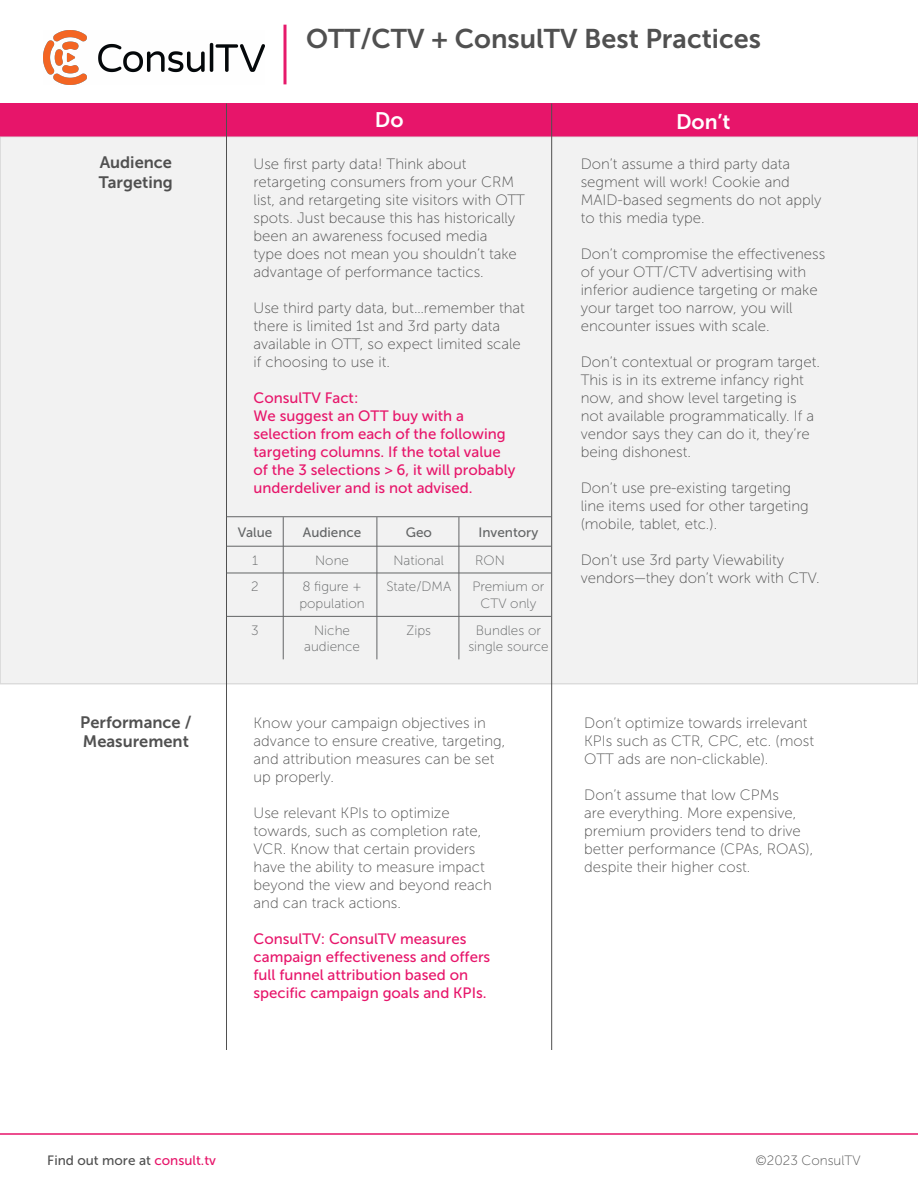
<style>
.page{position:relative;width:918px;height:1188px;background:#fff}
.page>*{position:absolute;margin:0;border:0;box-sizing:border-box;transform-origin:0 0}
.t1{font:27px "Museo Sans 700";color:#505050}
.t2{font:21px "Museo Sans 700";color:#fff}
.t3{font:16.5px/19.8px "Museo Sans 700";color:#505050}
.t4{font:15px/18px "Museo Sans 100";color:#505050}
.t5{font:15px/18px "Museo Sans 500";color:#e7156a}
.t6{font:13.5px/26.7px "Museo Sans 100";color:#636566;text-align:center}
.t7{font:13.5px "Museo Sans 500";color:#636566}
.t8{font:13.5px "Museo Sans 500";color:#505050}
.t9{font:13.5px "Museo Sans 100";color:#505050}
.s1{color:#e7156a}
</style>
<div class="page">
<img style="left:43px;top:31px;width:221px;height:54px">
<hr style="left:284px;top:25px;width:2px;height:59px;background:#e6196b">
<hr style="left:0;top:1133px;width:918px;height:2px;background:#e7156a">
<div style="left:0;top:104px;width:552px;height:33px;background:#e7156a"></div>
<div style="left:552px;top:104px;width:366px;height:33px;background:#e7156a"></div>
<div style="left:0;top:138px;width:918px;height:546px;background:#f2f2f2"></div>
<hr style="left:226px;top:104px;width:1px;height:946px;background:#505050">
<hr style="left:551px;top:104px;width:1px;height:946px;background:#505050">
<hr style="left:227px;top:516px;width:324px;height:1px;background:#636566">
<hr style="left:227px;top:546px;width:324px;height:1px;background:#636566">
<hr style="left:283px;top:517px;width:1px;height:142px;background:#636566">
<hr style="left:377px;top:517px;width:1px;height:142px;background:#636566">
<hr style="left:459px;top:517px;width:1px;height:142px;background:#636566">
<hr style="left:227px;top:573px;width:324px;height:1px;background:#636566">
<hr style="left:227px;top:616px;width:324px;height:1px;background:#636566">
<h1 class="t1" style="left:306px;top:24px;width:457px">OTT/CTV + ConsulTV Best Practices</h1>
<p class="t3" style="left:99px;top:152px;width:76px">Audience<br>Targeting</p>
<p class="t3" style="left:80px;top:712px;width:113px">Performance /<br>Measurement</p>
<h2 class="t2" style="left:375px;top:108px;width:30px">Do</h2>
<h2 class="t2" style="left:676px;top:110px;width:56px">Don’t</h2>
<p class="t4" style="left:254px;top:155px;width:273px">Use first party data! Think about retargeting consumers from your CRM list, and retargeting site visitors with OTT spots. Just because this has historically been an awareness focused media<br>type does not mean you shouldn’t take advantage of performance tactics.</p>
<p class="t4" style="left:254px;top:299px;width:273px">Use third party data, but…remember that there is limited 1st and 3rd party data available in OTT, so expect limited scale if choosing to use it.</p>
<p class="t5" style="left:254px;top:389px;width:263px">ConsulTV Fact:<br>We suggest an OTT buy with a selection from each of the following targeting columns. If the total value of the 3 selections &gt; 6, it will probably underdeliver and is not advised.</p>
<p class="t7" style="left:238px;top:525px;width:36px">Value</p>
<p class="t6" style="left:251px;top:547px;width:9px;text-align:left">1<br>2</p>
<p class="t6" style="left:251px;top:617px;width:9px">3</p>
<p class="t7" style="left:406px;top:525px;width:28px">Geo</p>
<p class="t6" style="left:386px;top:547px;width:66px">National<br>State/DMA</p>
<p class="t6" style="left:407px;top:617px;width:26px">Zips</p>
<p class="t7" style="left:303px;top:525px;width:60px">Audience</p>
<p class="t6" style="left:302px;top:547px;width:61px">None<br>8 figure +</p>
<p class="t6" style="left:299px;top:590px;width:67px">population</p>
<p class="t7" style="left:479px;top:525px;width:61px">Inventory</p>
<p class="t6" style="left:475px;top:547px;width:31px">RON</p>
<p class="t6" style="left:472px;top:579px;width:74px;line-height:16.2px">Premium or<br>CTV only</p>
<p class="t6" style="left:304px;top:622px;width:57px;line-height:16.2px">Niche audience</p>
<p class="t6" style="left:468px;top:622px;width:82px;line-height:16.2px">Bundles or single source</p>
<p class="t4" style="left:254px;top:714px;width:253px">Know your campaign objectives in advance to ensure creative, targeting, and attribution measures can be set up properly.</p>
<p class="t4" style="left:254px;top:804px;width:240px">Use relevant KPIs to optimize towards, such as completion rate,<br>VCR. Know that certain providers have the ability to measure impact beyond the view and beyond reach and can track actions.</p>
<p class="t5" style="left:254px;top:930px;width:238px">ConsulTV: ConsulTV measures campaign effectiveness and offers full funnel attribution based on specific campaign goals and KPIs.</p>
<p class="t4" style="left:581px;top:155px;width:242px">Don’t assume a third party data segment will work! Cookie and<br>MAID-based segments do not apply to this media type.</p>
<p class="t4" style="left:581px;top:245px;width:246px">Don’t compromise the effectiveness of your OTT/CTV advertising with inferior audience targeting or make your target too narrow, you will encounter issues with scale.</p>
<p class="t4" style="left:581px;top:353px;width:241px">Don’t contextual or program target.<br>This is in its extreme infancy right now, and show level targeting is not available programmatically. If a vendor says they can do it, they’re being dishonest.</p>
<p class="t4" style="left:581px;top:479px;width:230px">Don’t use pre-existing targeting line items used for other targeting (mobile, tablet, etc.).</p>
<p class="t4" style="left:581px;top:551px;width:240px">Don’t use 3rd party Viewability vendors—they don’t work with CTV.</p>
<p class="t4" style="left:584px;top:714px;width:231px">Don’t optimize towards irrelevant<br>KPIs such as CTR, CPC, etc. (most<br>OTT ads are non-clickable).</p>
<p class="t4" style="left:584px;top:786px;width:231px">Don’t assume that low CPMs<br>are everything. More expensive, premium providers tend to drive better performance (CPAs, ROAS), despite their higher cost.</p>
<p class="t8" style="left:47px;top:1153px;width:170px">Find out more at <span class="s1">consult.tv</span></p>
<p class="t9" style="left:756px;top:1154px;width:107px">©2023 ConsulTV</p>
</div>
